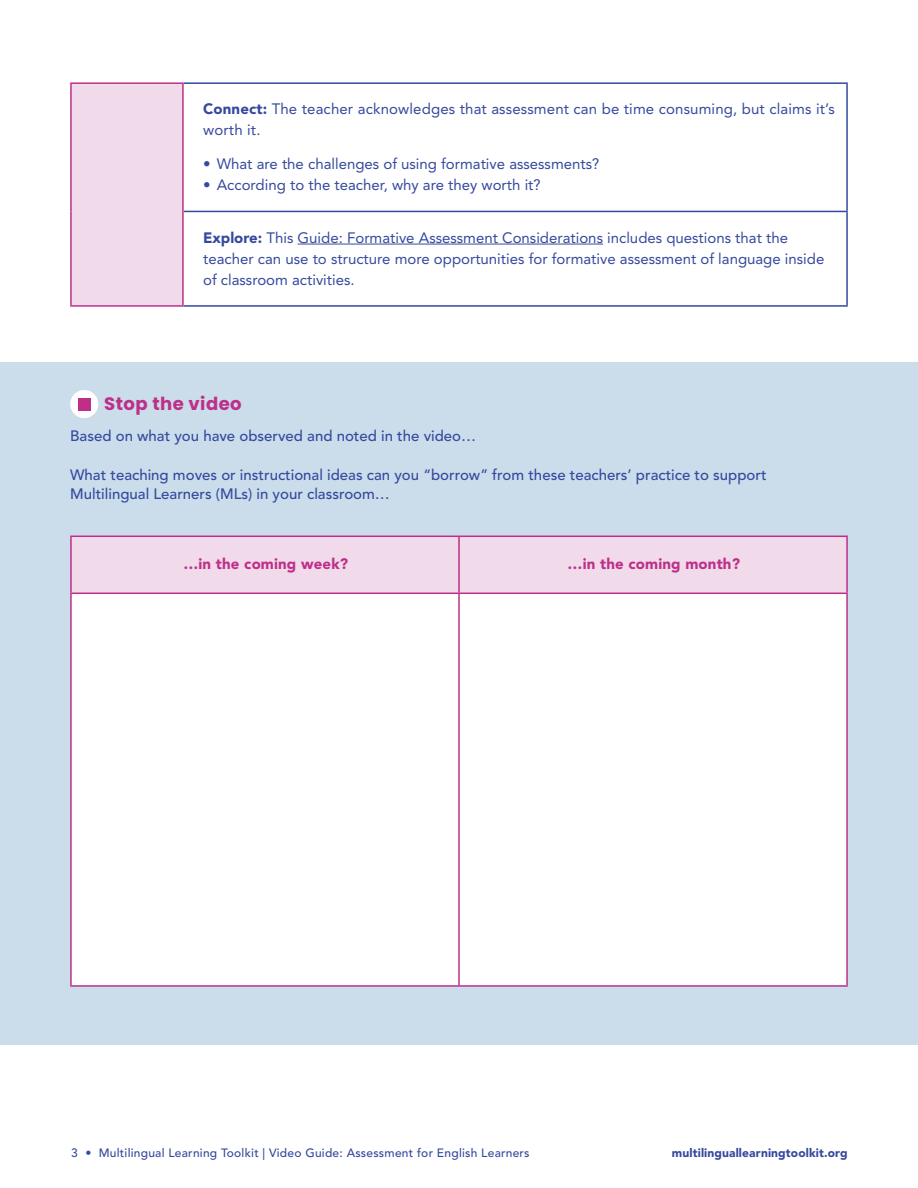
<style>
.page{position:relative;width:918px;height:1188px;background:#fff}
.page>*{position:absolute;margin:0;border:0;box-sizing:border-box;transform-origin:0 0}
.line_header{font:700 18px "Poppins";letter-spacing:.025em;color:#be2f89}
.New_CHART_BODY{font:15px/21px "Avenir LT Std";color:#35499e}
.t1{font:500 15px/19.5px "Avenir LT Std";color:#35499e}
.Chart_10{font:900 15px "Avenir LT Std";letter-spacing:.01em;color:#be2f89}
.t2{font:500 12px "Avenir LT Std";letter-spacing:.02em;color:#35499e}
.t3{font:900 12px "Avenir LT Std";letter-spacing:.01em;color:#35499e}
.s1{font-weight:900}
</style>
<div class="page">
<div style="left:0;top:363px;width:918px;height:682px;background:#cbddeb"></div>
<div style="left:72px;top:537px;width:774px;height:56px;background:#f1daea"></div>
<div style="left:72px;top:594px;width:774px;height:391px;background:#fff"></div>
<hr style="left:846px;top:537px;width:2px;height:56px;background:#be2f89">
<hr style="left:846px;top:594px;width:2px;height:391px;background:#be2f89">
<hr style="left:70px;top:536px;width:389px;height:1px;background:#be2f89">
<hr style="left:70px;top:537px;width:2px;height:56px;background:#be2f89">
<hr style="left:459px;top:536px;width:389px;height:1px;background:#be2f89">
<hr style="left:458px;top:537px;width:2px;height:56px;background:#be2f89">
<hr style="left:70px;top:593px;width:389px;height:1px;background:#be2f89">
<hr style="left:70px;top:594px;width:2px;height:391px;background:#be2f89">
<hr style="left:459px;top:593px;width:389px;height:1px;background:#be2f89">
<hr style="left:458px;top:594px;width:2px;height:391px;background:#be2f89">
<hr style="left:70px;top:985px;width:389px;height:2px;background:#be2f89">
<hr style="left:459px;top:985px;width:389px;height:2px;background:#be2f89">
<div style="left:70px;top:390px;width:28px;height:28px;background:#fff;border-radius:50%"></div>
<svg style="left:78px;top:398px;width:12px;height:12px"></svg>
<div style="left:71px;top:83px;width:112px;height:223px;background:#f1daea"></div>
<svg style="left:184px;top:210px;width:662px;height:35px"></svg>
<hr style="left:184px;top:82px;width:664px;height:2px;background:#35499e">
<hr style="left:184px;top:211px;width:664px;height:1px;background:#35499e">
<hr style="left:184px;top:305px;width:664px;height:2px;background:#35499e">
<hr style="left:846px;top:84px;width:2px;height:127px;background:#35499e">
<hr style="left:846px;top:212px;width:2px;height:93px;background:#35499e">
<hr style="left:182px;top:84px;width:2px;height:127px;background:#be2f89">
<hr style="left:182px;top:211px;width:2px;height:94px;background:#be2f89">
<hr style="left:70px;top:82px;width:114px;height:2px;background:#be2f89">
<hr style="left:70px;top:84px;width:2px;height:127px;background:#be2f89">
<hr style="left:70px;top:211px;width:2px;height:94px;background:#be2f89">
<hr style="left:70px;top:305px;width:114px;height:2px;background:#be2f89">
<hr style="left:298px;top:244px;width:305px;height:1px;background:#35499e">
<p class="New_CHART_BODY" style="left:203px;top:98px;width:633px"><span class="s1">Connect:</span> The teacher acknowledges that assessment can be time consuming, but claims it’s worth it.</p>
<p class="New_CHART_BODY" style="left:203px;top:154px;width:398px">• What are the challenges of using formative assessments?</p>
<p class="New_CHART_BODY" style="left:203px;top:175px;width:339px">• According to the teacher, why are they worth it?</p>
<p class="New_CHART_BODY" style="left:203px;top:227px;width:623px"><span class="s1">Explore:</span> This Guide: Formative Assessment Considerations includes questions that the teacher can use to structure more opportunities for formative assessment of language inside of classroom activities.</p>
<p class="line_header" style="left:104px;top:394px;width:139px">Stop the video</p>
<p class="t1" style="left:70px;top:426px;width:408px">Based on what you have observed and noted in the video…</p>
<p class="t1" style="left:70px;top:465px;width:698px">What teaching moves or instructional ideas can you “borrow” from these teachers’ practice to support<br>Multilingual Learners (MLs) in your classroom…</p>
<p class="Chart_10" style="left:183px;top:555px;width:166px">…in the coming week?</p>
<p class="Chart_10" style="left:568px;top:555px;width:174px">…in the coming month?</p>
<p class="t2" style="left:71px;top:1146px;width:460px">3 • Multilingual Learning Toolkit | Video Guide: Assessment for English Learners</p>
<p class="t3" style="left:672px;top:1146px;width:177px">multilinguallearningtoolkit.org</p>
</div>
